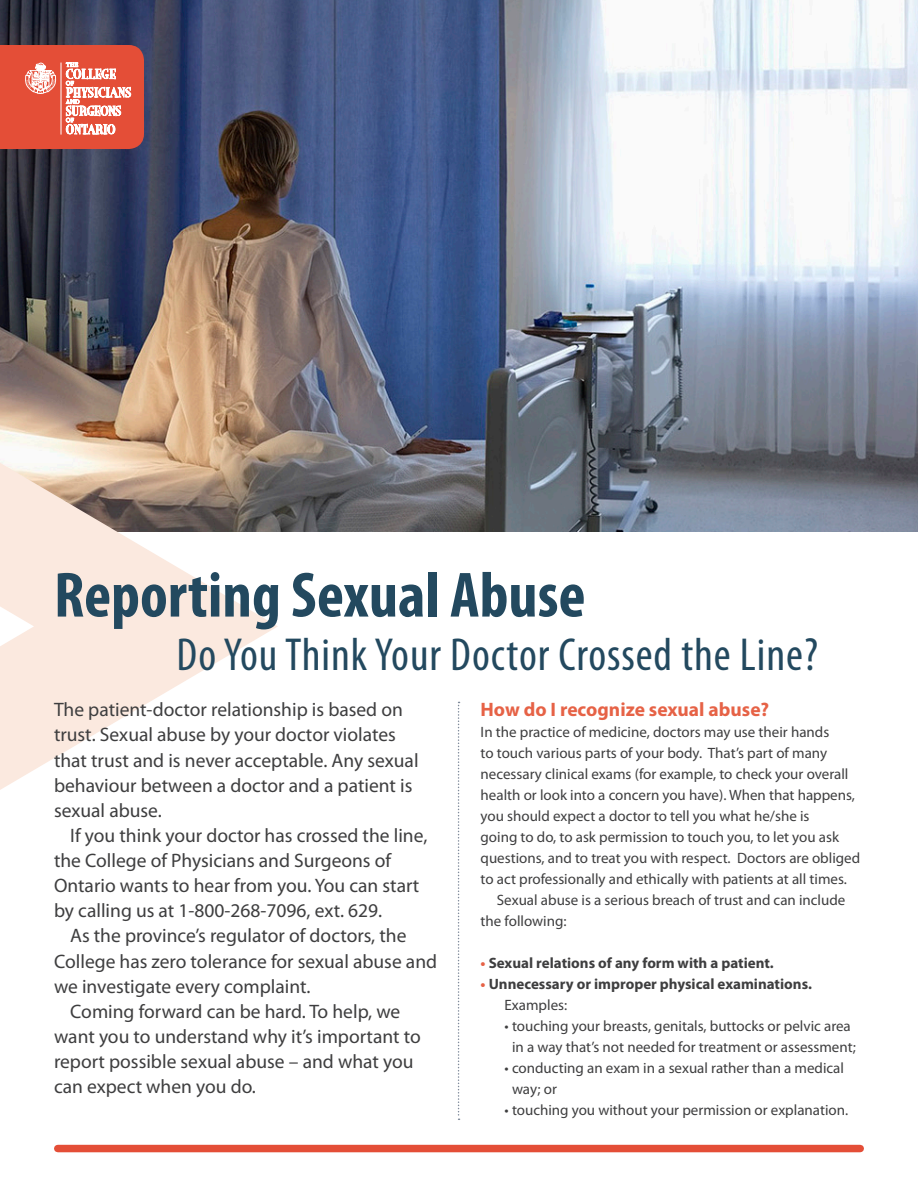
<style>
.page{position:relative;width:918px;height:1188px;background:#fff}
.page>*{position:absolute;margin:0;border:0;box-sizing:border-box;transform-origin:0 0}
.Title_Subhead{font:700 condensed 64.5px "Myriad Pro";color:#23495f}
.Title_Subhead-2{font:condensed 46.5px "Myriad Pro";letter-spacing:.02em;color:#23495f}
.t1{font:19.5px/25.2px "Myriad Pro";color:#3e3e3f}
.t2{font:700 19.5px "Myriad Pro";color:#e66246}
.t3{font:15px/21px "Myriad Pro";color:#3e3e3f}
.t4{font:700 15px "Myriad Pro";color:#3e3e3f}
.s1{color:#e66246}
</style>
<div class="page">
<img style="left:0;top:1px;width:918px;height:530px">
<svg style="left:0;top:45px;width:144px;height:104px;background:#e76a56"></svg>
<div style="left:58px;top:1145px;width:802px;height:7px;background:#e44e37"></div>
<svg style="left:0;top:463px;width:278px;height:327px;fill:#fbe9df"></svg>
<svg style="left:458px;top:702px;width:2px;height:418px"></svg>
<p class="Title_Subhead" style="left:54px;top:555px;width:533px">Reporting Sexual Abuse</p>
<p class="Title_Subhead-2" style="left:176px;top:626px;width:643px">Do You Think Your Doctor Crossed the Line?</p>
<p class="t1" style="left:54px;top:697px;width:366px">The patient-doctor relationship is based on trust. Sexual abuse by your doctor violates that trust and is never acceptable. Any sexual behaviour between a doctor and a patient is sexual abuse.</p>
<p class="t1" style="left:54px;top:823px;width:375px;text-indent:16px">If you think your doctor has crossed the line, the College of Physicians and Surgeons of Ontario wants to hear from you. You can start by calling us at 1-800-268-7096, ext. 629.</p>
<p class="t1" style="left:54px;top:923px;width:385px;text-indent:16px">As the province’s regulator of doctors, the<br>College has zero tolerance for sexual abuse and we investigate every complaint.</p>
<p class="t1" style="left:54px;top:998px;width:368px;text-indent:16px">Coming forward can be hard. To help, we want you to understand why it’s important to report possible sexual abuse – and what you can expect when you do.</p>
<p class="t2" style="left:481px;top:697px;width:290px">How do I recognize sexual abuse?</p>
<p class="t3" style="left:481px;top:722px;width:381px">In the practice of medicine, doctors may use their hands<br>to touch various parts of your body. That’s part of many necessary clinical exams (for example, to check your overall health or look into a concern you have). When that happens, you should expect a doctor to tell you what he/she is<br>going to do, to ask permission to touch you, to let you ask questions, and to treat you with respect. Doctors are obliged to act professionally and ethically with patients at all times.</p>
<p class="t3" style="left:481px;top:890px;width:366px;text-indent:16px">Sexual abuse is a serious breach of trust and can include the following:</p>
<p class="t4" style="left:481px;top:953px;width:295px"><span class="s1">•</span> Sexual relations of any form with a patient.</p>
<p class="t4" style="left:481px;top:974px;width:333px"><span class="s1">•</span> Unnecessary or improper physical examinations.</p>
<p class="t3" style="left:505px;top:995px;width:64px">Examples:</p>
<p class="t3" style="left:505px;top:1016px;width:353px;text-align:center">• touching your breasts, genitals, buttocks or pelvic area in a way that’s not needed for treatment or assessment;</p>
<p class="t3" style="left:512px;top:1058px;width:334px;text-indent:-7px">• conducting an exam in a sexual rather than a medical way; or</p>
<p class="t3" style="left:505px;top:1100px;width:345px">• touching you without your permission or explanation.</p>
</div>
